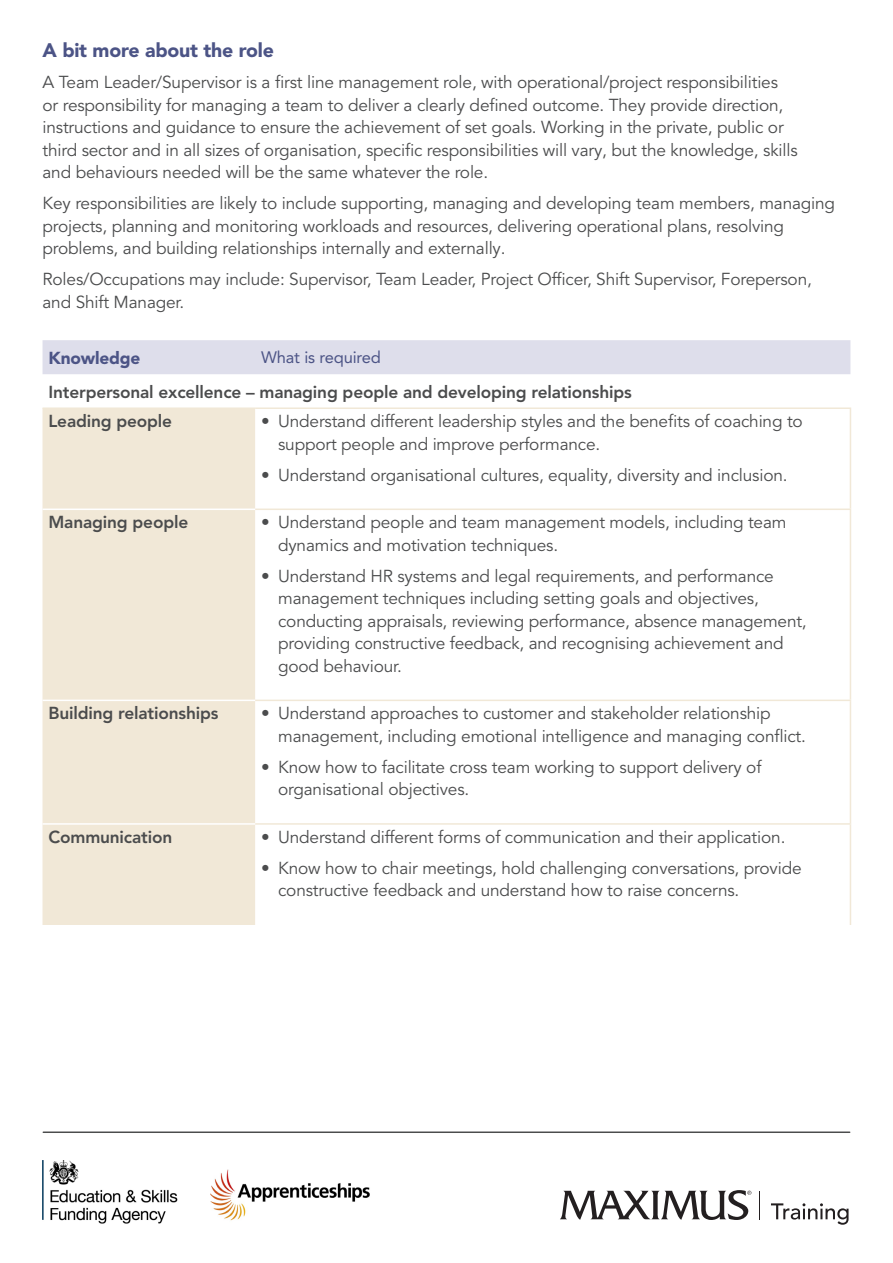
<style>
.page{position:relative;width:893px;height:1263px;background:#fff}
.page>*{position:absolute;margin:0;border:0;box-sizing:border-box;transform-origin:0 0}
.t1{font:900 19.5px "Avenir LT Pro";letter-spacing:-.01em;color:#4c5486}
.t2{font:17.25px/22.5px "Avenir LT Pro";letter-spacing:-.01em;color:#4b4c4d}
.t3{font:800 17.25px "Avenir LT Pro";letter-spacing:-.01em;color:#4b4c4d}
.t4{font:900 17.25px "Avenir LT Pro";letter-spacing:-.01em;color:#4c5486}
.t5{font:16.5px "Avenir LT Pro";letter-spacing:-.01em;color:#4c5486}
</style>
<div class="page">
<svg style="left:771px;top:1203px;width:77px;height:22px"></svg>
<svg style="left:560px;top:1190px;width:191px;height:30px"></svg>
<svg style="left:759px;top:1191px;width:1px;height:28px"></svg>
<hr style="left:43px;top:1131px;width:807px;height:2px;background:#4b4c4d">
<img style="left:210px;top:1169px;width:160px;height:52px">
<img style="left:43px;top:1161px;width:135px;height:63px">
<div style="left:43px;top:340px;width:807px;height:34px;background:#dedeeb"></div>
<div style="left:43px;top:409px;width:212px;height:516px;background:#f1e8d7"></div>
<hr style="left:255px;top:508px;width:596px;height:2px;background:#f1e8d7">
<hr style="left:255px;top:700px;width:596px;height:1px;background:#f1e8d7">
<hr style="left:255px;top:823px;width:596px;height:2px;background:#f1e8d7">
<hr style="left:43px;top:508px;width:212px;height:2px;background:#fff">
<hr style="left:43px;top:700px;width:212px;height:1px;background:#fff">
<hr style="left:43px;top:823px;width:212px;height:2px;background:#fff">
<hr style="left:43px;top:407px;width:212px;height:2px;background:#f1e8d7">
<hr style="left:255px;top:407px;width:596px;height:2px;background:#f1e8d7">
<hr style="left:850px;top:409px;width:1px;height:99px;background:#f1e8d7">
<hr style="left:850px;top:510px;width:1px;height:190px;background:#f1e8d7">
<hr style="left:850px;top:701px;width:1px;height:122px;background:#f1e8d7">
<hr style="left:850px;top:825px;width:1px;height:100px;background:#f1e8d7">
<p class="t1" style="left:43px;top:39px;width:233px">A bit more about the role</p>
<p class="t2" style="left:43px;top:71px;width:757px">A Team Leader/Supervisor is a first line management role, with operational/project responsibilities or responsibility for managing a team to deliver a clearly defined outcome. They provide direction, instructions and guidance to ensure the achievement of set goals. Working in the private, public or third sector and in all sizes of organisation, specific responsibilities will vary, but the knowledge, skills and behaviours needed will be the same whatever the role.</p>
<p class="t2" style="left:43px;top:192px;width:794px">Key responsibilities are likely to include supporting, managing and developing team members, managing projects, planning and monitoring workloads and resources, delivering operational plans, resolving problems, and building relationships internally and externally.</p>
<p class="t2" style="left:43px;top:268px;width:771px">Roles/Occupations may include: Supervisor, Team Leader, Project Officer, Shift Supervisor, Foreperson, and Shift Manager.</p>
<p class="t4" style="left:49px;top:347px;width:93px">Knowledge</p>
<p class="t5" style="left:261px;top:348px;width:121px">What is required</p>
<p class="t3" style="left:49px;top:381px;width:585px">Interpersonal excellence – managing people and developing relationships</p>
<p class="t3" style="left:49px;top:411px;width:125px">Leading people</p>
<p class="t2" style="left:278px;top:410px;width:526px;text-indent:-17px">• Understand different leadership styles and the benefits of coaching to support people and improve performance.</p>
<p class="t2" style="left:261px;top:464px;width:528px">• Understand organisational cultures, equality, diversity and inclusion.</p>
<p class="t3" style="left:49px;top:512px;width:141px">Managing people</p>
<p class="t2" style="left:278px;top:511px;width:510px;text-indent:-17px">• Understand people and team management models, including team dynamics and motivation techniques.</p>
<p class="t2" style="left:278px;top:565px;width:530px;text-indent:-17px">• Understand HR systems and legal requirements, and performance management techniques including setting goals and objectives, conducting appraisals, reviewing performance, absence management, providing constructive feedback, and recognising achievement and good behaviour.</p>
<p class="t3" style="left:49px;top:703px;width:171px">Building relationships</p>
<p class="t2" style="left:278px;top:702px;width:529px;text-indent:-17px">• Understand approaches to customer and stakeholder relationship management, including emotional intelligence and managing conflict.</p>
<p class="t2" style="left:278px;top:756px;width:485px;text-indent:-17px">• Know how to facilitate cross team working to support delivery of organisational objectives.</p>
<p class="t3" style="left:49px;top:827px;width:125px">Communication</p>
<p class="t2" style="left:261px;top:826px;width:526px">• Understand different forms of communication and their application.</p>
<p class="t2" style="left:278px;top:857px;width:525px;text-indent:-17px">• Know how to chair meetings, hold challenging conversations, provide constructive feedback and understand how to raise concerns.</p>
</div>
